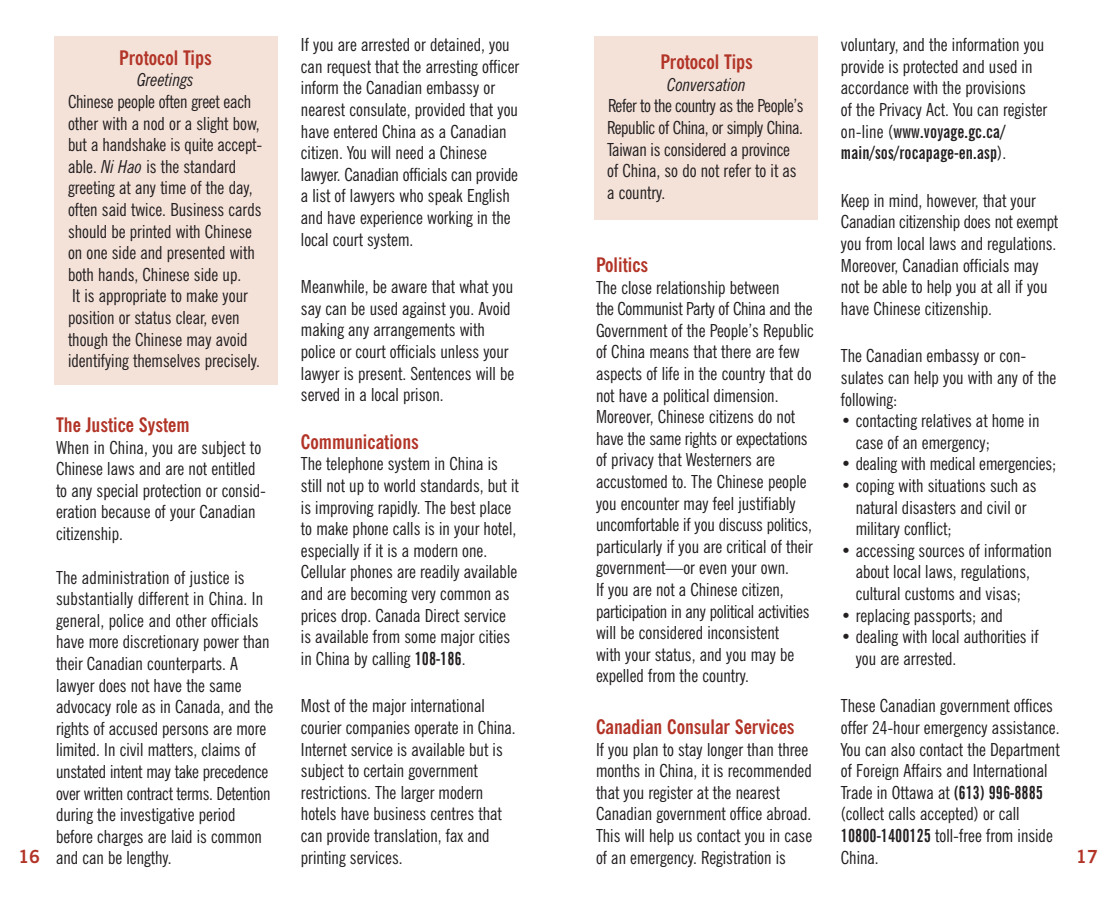
<style>
.page{position:relative;width:1116px;height:900px;background:#fff}
.page>*{position:absolute;margin:0;border:0;box-sizing:border-box;transform-origin:0 0}
.t1{font:700 condensed 20px "News Gothic BT";color:#b23427}
.t2{font:condensed 18px/21.6px "News Gothic BT";color:#231f20}
.t3{font:condensed 18px/21.6px "News Gothic BT";letter-spacing:-.02em;color:#231f20}
.t4{font:italic condensed 18px "News Gothic BT";color:#231f20}
.t5{font:700 18px "News Gothic BT";color:#b23427}
.s1{font-weight:700;font-stretch:extra-condensed}
.s2{font-style:italic}
</style>
<div class="page">
<div style="left:594px;top:36px;width:224px;height:183px;background:#f4e2d9"></div>
<div style="left:54px;top:36px;width:224px;height:349px;background:#f4e2d9"></div>
<p class="t2" style="left:301px;top:36px;width:220px">If you are arrested or detained, you can request that the arresting officer inform the Canadian embassy or nearest consulate, provided that you have entered China as a Canadian citizen. You will need a Chinese lawyer. Canadian officials can provide a list of lawyers who speak English and have experience working in the local court system.</p>
<p class="t2" style="left:301px;top:278px;width:215px">Meanwhile, be aware that what you say can be used against you. Avoid making any arrangements with police or court officials unless your lawyer is present. Sentences will be served in a local prison.</p>
<p class="t1" style="left:301px;top:435px;width:119px">Communications</p>
<p class="t2" style="left:301px;top:455px;width:219px">The telephone system in China is still not up to world standards, but it is improving rapidly. The best place to make phone calls is in your hotel, especially if it is a modern one.<br>Cellular phones are readily available and are becoming very common as prices drop. Canada Direct service is available from some major cities in China by calling <span class="s1">108-186</span>.</p>
<p class="t2" style="left:301px;top:697px;width:216px">Most of the major international courier companies operate in China.<br>Internet service is available but is subject to certain government restrictions. The larger modern hotels have business centres that can provide translation, fax and printing services.</p>
<p class="t2" style="left:841px;top:36px;width:208px">voluntary, and the information you provide is protected and used in accordance with the provisions<br>of the Privacy Act. You can register on-line (<span class="s1">www.voyage.gc.ca/ main/sos/rocapage-en.asp</span>).</p>
<p class="t2" style="left:841px;top:192px;width:219px">Keep in mind, however, that your Canadian citizenship does not exempt you from local laws and regulations.<br>Moreover, Canadian officials may not be able to help you at all if you have Chinese citizenship.</p>
<p class="t2" style="left:841px;top:347px;width:217px">The Canadian embassy or con&shy;sulates can help you with any of the following:</p>
<p class="t2" style="left:856px;top:412px;width:185px;text-indent:-15px">• contacting relatives at home in case of an emergency;</p>
<p class="t2" style="left:841px;top:455px;width:217px">• dealing with medical emergencies;</p>
<p class="t2" style="left:856px;top:477px;width:183px;text-indent:-15px">• coping with situations such as natural disasters and civil or military conflict;</p>
<p class="t2" style="left:856px;top:542px;width:198px;text-indent:-15px">• accessing sources of information about local laws, regulations, cultural customs and visas;</p>
<p class="t2" style="left:841px;top:606px;width:163px">• replacing passports; and</p>
<p class="t2" style="left:856px;top:628px;width:184px;text-indent:-15px">• dealing with local authorities if you are arrested.</p>
<p class="t2" style="left:841px;top:697px;width:220px">These Canadian government offices offer 24-hour emergency assistance.<br>You can also contact the Department of Foreign Affairs and International<br>Trade in Ottawa at <span class="s1">(613) 996-8885 </span>(collect calls accepted) or call<br><span class="s1">10800-1400125</span> toll-free from inside<br>China.</p>
<p class="t1" style="left:119px;top:51px;width:94px">Protocol Tips</p>
<p class="t4" style="left:137px;top:74px;width:58px">Greetings</p>
<p class="t2" style="left:68px;top:93px;width:196px">Chinese people often greet each other with a nod or a slight bow, but a handshake is quite accept&shy;able. <span class="s2">Ni Hao</span> is the standard greeting at any time of the day, often said twice. Business cards should be printed with Chinese on one side and presented with both hands, Chinese side up.<br>It is appropriate to make your position or status clear, even though the Chinese may avoid identifying themselves precisely.</p>
<p class="t1" style="left:660px;top:55px;width:94px">Protocol Tips</p>
<p class="t4" style="left:667px;top:78px;width:80px">Conversation</p>
<p class="t3" style="left:607px;top:97px;width:198px">Refer to the country as the People’s<br>Republic of China, or simply China.<br>Taiwan is considered a province of China, so do not refer to it as a country.</p>
<p class="t1" style="left:596px;top:258px;width:54px">Politics</p>
<p class="t2" style="left:596px;top:278px;width:219px">The close relationship between<br>the Communist Party of China and the Government of the People’s Republic of China means that there are few aspects of life in the country that do not have a political dimension.<br>Moreover, Chinese citizens do not have the same rights or expectations of privacy that Westerners are accustomed to. The Chinese people you encounter may feel justifiably uncomfortable if you discuss politics, particularly if you are critical of their government—or even your own.<br>If you are not a Chinese citizen, participation in any political activities will be considered inconsistent<br>with your status, and you may be expelled from the country.</p>
<p class="t1" style="left:596px;top:720px;width:200px">Canadian Consular Services</p>
<p class="t2" style="left:596px;top:740px;width:218px">If you plan to stay longer than three months in China, it is recommended that you register at the nearest Canadian government office abroad.<br>This will help us contact you in case of an emergency. Registration is</p>
<p class="t1" style="left:56px;top:418px;width:135px">The Justice System</p>
<p class="t2" style="left:56px;top:438px;width:212px">When in China, you are subject to<br>Chinese laws and are not entitled to any special protection or consid&shy;eration because of your Canadian citizenship.</p>
<p class="t2" style="left:56px;top:568px;width:219px">The administration of justice is substantially different in China. In general, police and other officials have more discretionary power than their Canadian counterparts. A lawyer does not have the same advocacy role as in Canada, and the rights of accused persons are more limited. In civil matters, claims of unstated intent may take precedence over written contract terms. Detention during the investigative period before charges are laid is common and can be lengthy.</p>
<p class="t5" style="left:18px;top:850px;width:23px">16</p>
<p class="t5" style="left:1076px;top:850px;width:23px">17</p>
</div>
